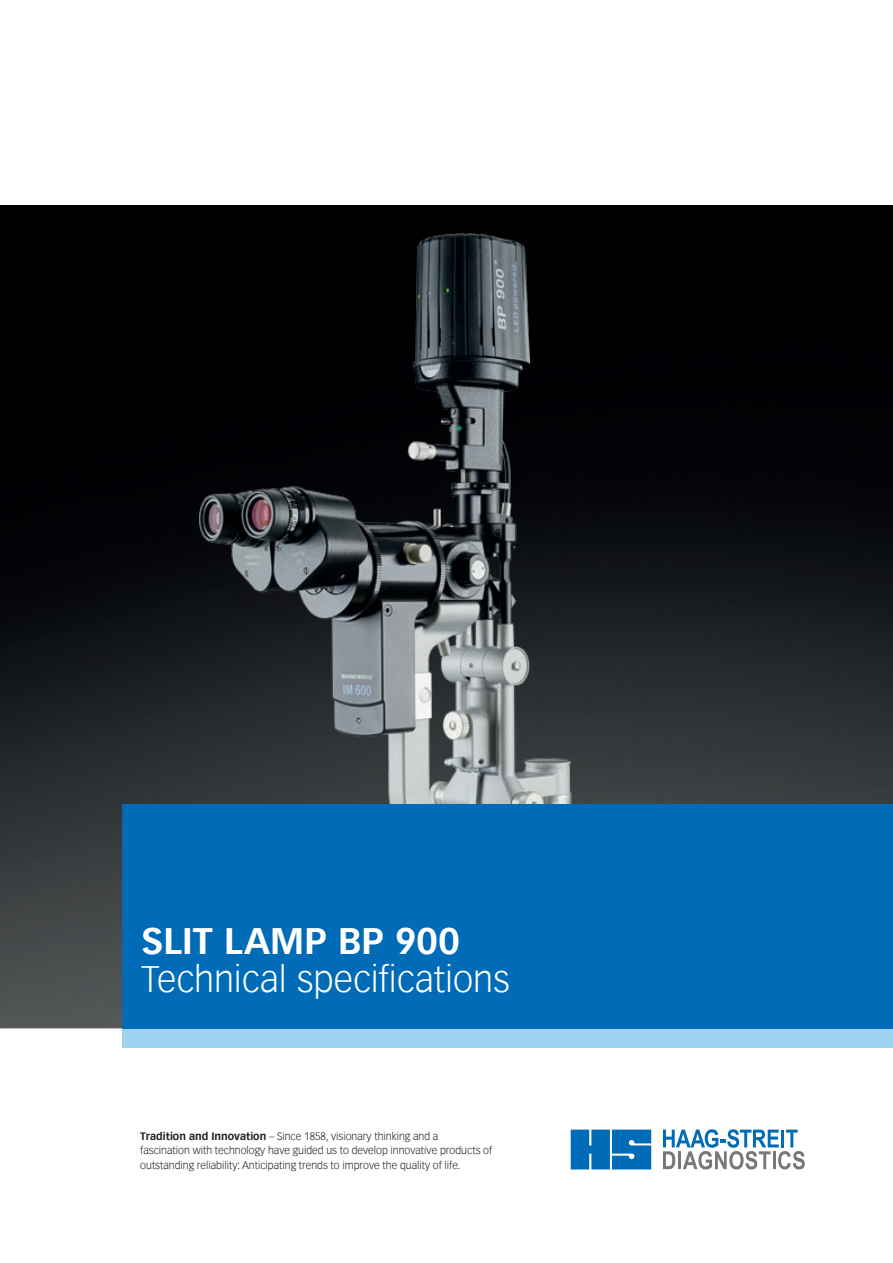
<style>
.page{position:relative;width:893px;height:1263px;background:#fff}
.page>*{position:absolute;margin:0;border:0;box-sizing:border-box;transform-origin:0 0}
._1_fronttitle_light{font:300 36px "Vectora Com";letter-spacing:-.005em;color:#fff}
._0_fronttitle_bold{font:700 36px "Vectora Com";letter-spacing:.005em;color:#fff}
.t1{font:300 10.5px/14.2px "Vectora Com";color:#231f20}
.s1{font-weight:700}
</style>
<div class="page">
<img style="left:0;top:206px;width:893px;height:822px">
<img style="left:200px;top:234px;width:671px;height:570px">
<svg style="left:571px;top:1129px;width:80px;height:40px;background:#1979bd"></svg>
<svg style="left:663px;top:1129px;width:142px;height:40px"></svg>
<div style="left:123px;top:1029px;width:770px;height:19px;background:#9ed3f1"></div>
<div style="left:123px;top:804px;width:770px;height:225px;background:#006bb6"></div>
<p class="_0_fronttitle_bold" style="left:142px;top:919px;width:320px">SLIT LAMP BP 900</p>
<p class="_1_fronttitle_light" style="left:142px;top:957px;width:370px">Technical specifications</p>
<p class="t1" style="left:140px;top:1129px;width:300px"><span class="s1">Tradition and Innovation</span> – Since 1858, visionary thinking and a</p>
<p class="t1" style="left:140px;top:1143px;width:353px">fascination with technology have guided us to develop innovative products of outstanding reliability: Anticipating trends to improve the quality of life.</p>
</div>
